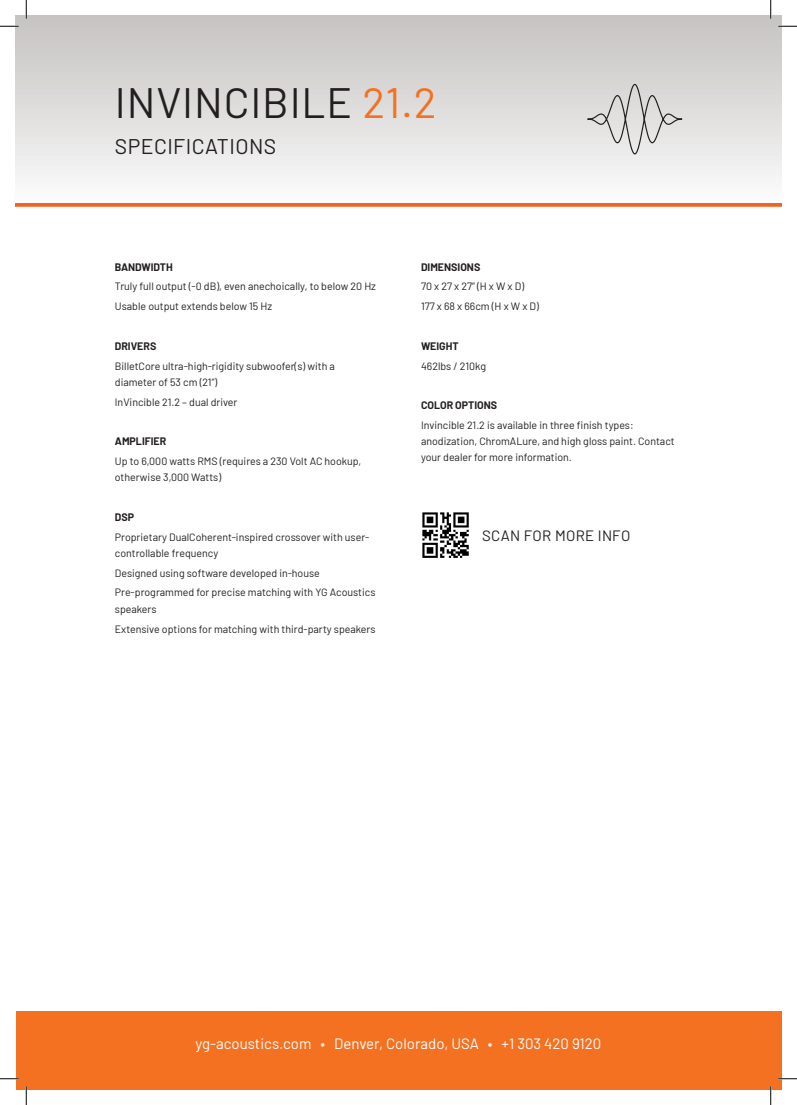
<style>
.page{position:relative;width:797px;height:1105px;background:#fff}
.page>*{position:absolute;margin:0;border:0;box-sizing:border-box;transform-origin:0 0}
.t1{font:42.5px "Barlow";letter-spacing:.02em;color:#231f20}
.t2{font:21.25px "Barlow";letter-spacing:.02em;color:#231f20}
.t3{font:15px "Barlow";color:#fff}
.t4{font:15px "Barlow";letter-spacing:.02em;color:#231f20}
.t5{font:10.62px/16.2px "Barlow";color:#231f20}
.t6{font:700 10.62px "Barlow";color:#231f20}
.s1{color:#f37121}
</style>
<div class="page">
<div style="left:16px;top:16px;width:765px;height:191px;background:linear-gradient(to bottom,#c5c2c1,#fcfdfc)"></div>
<svg style="left:16px;top:203px;width:765px;height:4px;background:#f26b2e"></svg>
<svg style="left:586px;top:83px;width:97px;height:72px;background:#d3d2d1"></svg>
<div style="left:16px;top:1011px;width:765px;height:78px;background:#f37121"></div>
<img style="left:422px;top:512px;width:47px;height:46px">
<svg style="left:0;top:25px;width:19px;height:2px"></svg>
<svg style="left:778px;top:25px;width:19px;height:2px"></svg>
<svg style="left:0;top:1078px;width:19px;height:1px"></svg>
<svg style="left:778px;top:1078px;width:19px;height:1px"></svg>
<svg style="left:25px;top:0;width:2px;height:19px"></svg>
<svg style="left:25px;top:1086px;width:2px;height:19px"></svg>
<svg style="left:770px;top:0;width:1px;height:19px"></svg>
<svg style="left:770px;top:1086px;width:1px;height:19px"></svg>
<p class="t1" style="left:115px;top:72px;width:323px">INVINCIBILE <span class="s1">21.2</span></p>
<p class="t2" style="left:115px;top:131px;width:163px">SPECIFICATIONS</p>
<p class="t6" style="left:115px;top:259px;width:59px">BANDWIDTH</p>
<p class="t5" style="left:115px;top:278px;width:262px">Truly full output (-0 dB), even anechoically, to below 20 Hz</p>
<p class="t5" style="left:115px;top:297px;width:159px">Usable output extends below 15 Hz</p>
<p class="t6" style="left:115px;top:338px;width:43px">DRIVERS</p>
<p class="t5" style="left:115px;top:357px;width:221px">BilletCore ultra-high-rigidity subwoofer(s) with a diameter of 53 cm (21”)</p>
<p class="t5" style="left:115px;top:393px;width:124px">InVincible 21.2 – dual driver</p>
<p class="t6" style="left:115px;top:433px;width:53px">AMPLIFIER</p>
<p class="t5" style="left:115px;top:452px;width:248px">Up to 6,000 watts RMS (requires a 230 Volt AC hookup, otherwise 3,000 Watts)</p>
<p class="t6" style="left:115px;top:509px;width:21px">DSP</p>
<p class="t5" style="left:115px;top:528px;width:256px">Proprietary DualCoherent-inspired crossover with user&shy;controllable frequency</p>
<p class="t5" style="left:115px;top:564px;width:206px">Designed using software developed in-house</p>
<p class="t5" style="left:115px;top:584px;width:262px">Pre-programmed for precise matching with YG Acoustics speakers</p>
<p class="t5" style="left:115px;top:620px;width:262px">Extensive options for matching with third-party speakers</p>
<p class="t6" style="left:421px;top:259px;width:61px">DIMENSIONS</p>
<p class="t5" style="left:421px;top:278px;width:105px">70 x 27 x 27” (H x W x D)</p>
<p class="t5" style="left:421px;top:297px;width:119px">177 x 68 x 66cm (H x W x D)</p>
<p class="t6" style="left:421px;top:338px;width:39px">WEIGHT</p>
<p class="t5" style="left:421px;top:357px;width:67px">462lbs / 210kg</p>
<p class="t6" style="left:421px;top:397px;width:78px">COLOR OPTIONS</p>
<p class="t5" style="left:421px;top:416px;width:255px">Invincible 21.2 is available in three finish types: anodization, ChromALure, and high gloss paint. Contact your dealer for more information.</p>
<p class="t4" style="left:482px;top:525px;width:150px">SCAN FOR MORE INFO</p>
<p class="t3" style="left:195px;top:1032px;width:407px">yg-acoustics.com • Denver, Colorado, USA • +1 303 420 9120</p>
</div>
